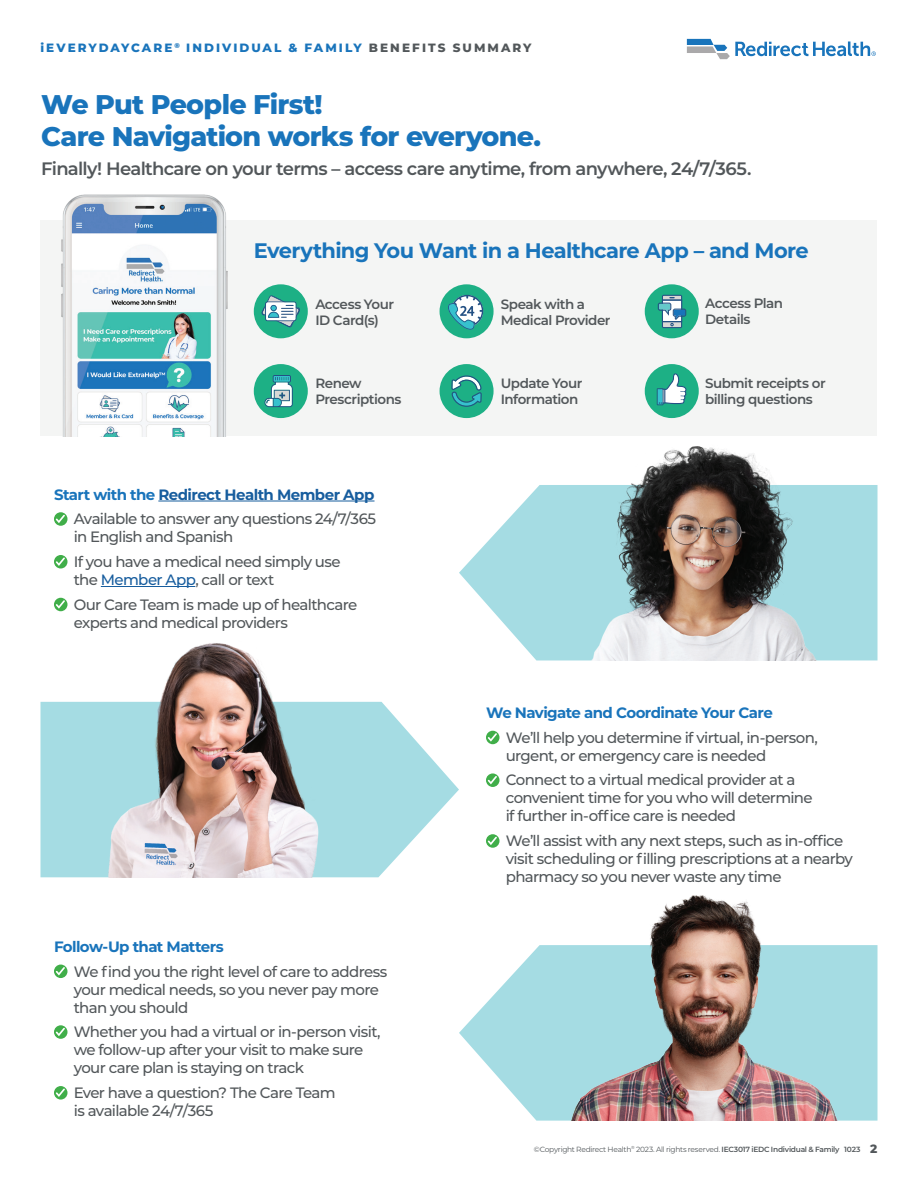
<style>
.page{position:relative;width:918px;height:1188px;background:#fff}
.page>*{position:absolute;margin:0;border:0;box-sizing:border-box;transform-origin:0 0}
.t1{font:800 27px/32.4px "Montserrat";letter-spacing:-.03em;color:#1974bb}
.t2{font:700 21px "Montserrat";letter-spacing:-.035em;color:#1974bb}
.t3{font:600 18px "Montserrat";letter-spacing:-.04em;color:#52575a}
.t4{font:500 15px/18px "Montserrat";letter-spacing:-.045em;color:#52575a}
.t5{font:700 15px "Montserrat";letter-spacing:-.04em;color:#1974bb}
.t6{font:600 13.5px/16.2px "Montserrat";letter-spacing:-.035em;color:#52575a}
.t7{font:800 12px "Montserrat";letter-spacing:.17em;color:#1974bb}
.t8{font:7.5px "Montserrat";letter-spacing:-.035em;color:#52575a}
.s1{color:#52575a}
.s2{font-weight:700;color:#1974bb}
.s3{font-weight:700;color:#175d9e}
.s4{color:#175d9e}
.s5{font-weight:600}
.s6{font-weight:800;font-size:12px}
</style>
<div class="page">
<svg style="left:687px;top:39px;width:189px;height:20px"></svg>
<svg style="left:40px;top:702px;width:419px;height:175px;fill:#a5dce3"></svg>
<svg style="left:459px;top:485px;width:419px;height:175px;fill:#a5dce3"></svg>
<svg style="left:459px;top:945px;width:419px;height:176px;fill:#a5dce3"></svg>
<hr style="left:158px;top:501px;width:217px;height:1px;background:#175d9e">
<hr style="left:101px;top:586px;width:94px;height:1px;background:#175d9e">
<svg style="left:54px;top:512px;width:14px;height:14px"></svg>
<svg style="left:56px;top:515px;width:9px;height:8px"></svg>
<svg style="left:54px;top:555px;width:14px;height:14px"></svg>
<svg style="left:56px;top:557px;width:9px;height:9px"></svg>
<svg style="left:54px;top:598px;width:14px;height:13px"></svg>
<svg style="left:56px;top:600px;width:9px;height:9px"></svg>
<svg style="left:486px;top:731px;width:14px;height:13px"></svg>
<svg style="left:488px;top:733px;width:9px;height:9px"></svg>
<svg style="left:486px;top:773px;width:14px;height:14px"></svg>
<svg style="left:488px;top:776px;width:9px;height:8px"></svg>
<svg style="left:486px;top:834px;width:14px;height:14px"></svg>
<svg style="left:488px;top:837px;width:9px;height:8px"></svg>
<svg style="left:54px;top:965px;width:14px;height:13px"></svg>
<svg style="left:56px;top:967px;width:9px;height:8px"></svg>
<svg style="left:54px;top:1025px;width:14px;height:14px"></svg>
<svg style="left:56px;top:1028px;width:9px;height:8px"></svg>
<svg style="left:54px;top:1086px;width:14px;height:14px"></svg>
<svg style="left:56px;top:1089px;width:9px;height:8px"></svg>
<img style="left:104px;top:643px;width:223px;height:234px">
<img style="left:590px;top:446px;width:230px;height:214px">
<img style="left:567px;top:895px;width:275px;height:226px">
<div style="left:40px;top:220px;width:838px;height:216px;background:#f4f5f4"></div>
<img style="left:61px;top:194px;width:167px;height:242px">
<div style="left:645px;top:284px;width:54px;height:54px;background:#1db085;border-radius:50%"></div>
<svg style="left:658px;top:295px;width:28px;height:33px"></svg>
<div style="left:254px;top:284px;width:54px;height:54px;background:#1db085;border-radius:50%"></div>
<svg style="left:261px;top:295px;width:39px;height:32px"></svg>
<div style="left:254px;top:364px;width:54px;height:54px;background:#1db085;border-radius:50%"></div>
<svg style="left:264px;top:375px;width:29px;height:32px"></svg>
<div style="left:440px;top:364px;width:54px;height:54px;background:#1db085;border-radius:50%"></div>
<svg style="left:451px;top:375px;width:31px;height:32px"></svg>
<div style="left:645px;top:364px;width:54px;height:54px;background:#1db085;border-radius:50%"></div>
<svg style="left:657px;top:373px;width:29px;height:32px"></svg>
<div style="left:440px;top:284px;width:54px;height:54px;background:#1db085;border-radius:50%"></div>
<svg style="left:448px;top:295px;width:35px;height:35px"></svg>
<p class="t7" style="left:40px;top:39px;width:492px">iEVERYDAYCARE<sup>®</sup> INDIVIDUAL &amp; FAMILY <span class="s1">BENEFITS SUMMARY</span></p>
<h1 class="t1" style="left:41px;top:87px;width:502px">We Put People First!<br>Care Navigation works for everyone.</h1>
<p class="t3" style="left:41px;top:155px;width:712px">Finally! Healthcare on your terms – access care anytime, from anywhere, 24/7/365.</p>
<h2 class="t2" style="left:254px;top:236px;width:556px">Everything You Want in a Healthcare App – and More</h2>
<p class="t6" style="left:705px;top:294px;width:80px">Access Plan<br>Details</p>
<p class="t6" style="left:501px;top:295px;width:111px">Speak with a<br>Medical Provider</p>
<p class="t6" style="left:315px;top:295px;width:80px">Access Your<br>ID Card(s)</p>
<p class="t6" style="left:315px;top:374px;width:88px">Renew<br>Prescriptions</p>
<p class="t4" style="left:54px;top:481px;width:324px;line-height:24.8px;text-align:right"><span class="s2">Start with the</span> <span class="s3">Redirect Health Member App<br></span>Available to answer any questions 24/7/365</p>
<p class="t4" style="left:74px;top:524px;width:269px;line-height:24.8px">in English and Spanish<br>If you have a medical need simply use</p>
<p class="t4" style="left:74px;top:567px;width:285px;line-height:24.8px">the <span class="s4">Member App</span>, call or text<br>Our Care Team is made up of healthcare</p>
<p class="t4" style="left:74px;top:613px;width:216px">experts and medical providers</p>
<p class="t5" style="left:54px;top:936px;width:171px">Follow-Up that Matters</p>
<p class="t4" style="left:74px;top:962px;width:315px">We find you the right level of care to address your medical needs, so you never pay more than you should</p>
<p class="t4" style="left:74px;top:1022px;width:308px">Whether you had a virtual or in-person visit, we follow-up after your visit to make sure your care plan is staying on track</p>
<p class="t4" style="left:74px;top:1083px;width:263px">Ever have a question? The Care Team is available 24/7/365</p>
<p class="t6" style="left:501px;top:374px;width:83px">Update Your<br>Information</p>
<p class="t6" style="left:705px;top:374px;width:122px">Submit receipts or billing questions</p>
<p class="t5" style="left:486px;top:702px;width:288px">We Navigate and Coordinate Your Care</p>
<p class="t4" style="left:506px;top:728px;width:314px">We’ll help you determine if virtual, in-person, urgent, or emergency care is needed</p>
<p class="t4" style="left:506px;top:771px;width:308px">Connect to a virtual medical provider at a convenient time for you who will determine if further in-office care is needed</p>
<p class="t4" style="left:506px;top:831px;width:349px">We’ll assist with any next steps, such as in-office visit scheduling or filling prescriptions at a nearby pharmacy so you never waste any time</p>
<p class="t8" style="left:534px;top:1144px;width:345px">©Copyright Redirect Health<sup>®</sup> 2023. All rights reserved. <span class="s5">IEC3017 iEDC Individual &amp; Family 1023</span> <span class="s6">2</span></p>
</div>
